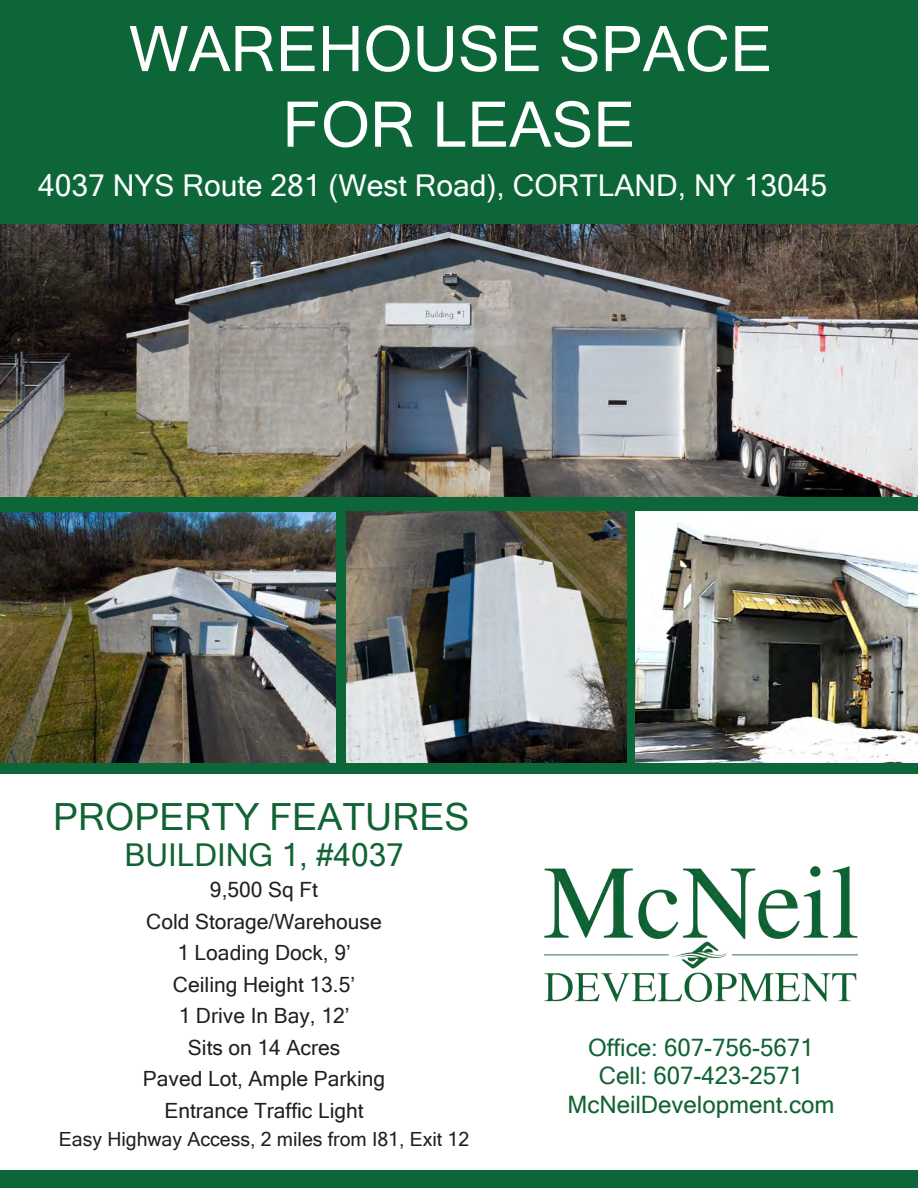
<style>
.page{position:relative;width:918px;height:1188px;background:#fff}
.page>*{position:absolute;margin:0;border:0;box-sizing:border-box;transform-origin:0 0}
.t1{font:63px/75.6px "Microsoft Sans Serif";color:#fff;text-align:center}
.t2{font:37.5px "Microsoft Sans Serif";color:#116334}
.t3{font:31.5px "Microsoft Sans Serif";color:#116334}
.t4{font:30px "Microsoft Sans Serif";color:#fff}
.t5{font:24px/28.8px "Microsoft Sans Serif";color:#116334;text-align:center}
.t6{font:21px/31.5px "Microsoft Sans Serif";color:#231f20;text-align:center}
.t7{font:19.5px "Microsoft Sans Serif";color:#231f20}
</style>
<div class="page">
<img style="left:0;top:223px;width:918px;height:274px">
<div style="left:0;top:0;width:918px;height:223px;background:#0c6638"></div>
<div style="left:0;top:497px;width:918px;height:277px;background:#0c6638"></div>
<div style="left:0;top:1171px;width:918px;height:17px;background:#0c6638"></div>
<img style="left:544px;top:867px;width:314px;height:135px">
<img style="left:1px;top:512px;width:334px;height:250px">
<img style="left:346px;top:512px;width:280px;height:251px">
<img style="left:635px;top:512px;width:283px;height:250px">
<h1 class="t1" style="left:129px;top:10px;width:645px">WAREHOUSE SPACE<br>FOR LEASE</h1>
<h3 class="t4" style="left:38px;top:166px;width:791px">4037 NYS Route 281 (West Road), CORTLAND, NY 13045</h3>
<h2 class="t2" style="left:53px;top:793px;width:418px">PROPERTY FEATURES</h2>
<h3 class="t3" style="left:124px;top:834px;width:281px">BUILDING 1, #4037</h3>
<p class="t6" style="left:143px;top:874px;width:244px">9,500 Sq Ft<br>Cold Storage/Warehouse<br>1 Loading Dock, 9’<br>Ceiling Height 13.5’<br>1 Drive In Bay, 12’<br>Sits on 14 Acres<br>Paved Lot, Ample Parking<br>Entrance Traffic Light</p>
<p class="t7" style="left:59px;top:1127px;width:412px">Easy Highway Access, 2 miles from I81, Exit 12</p>
<p class="t5" style="left:567px;top:1032px;width:269px">Office: 607-756-5671<br>Cell: 607-423-2571<br>McNeilDevelopment.com</p>
</div>
